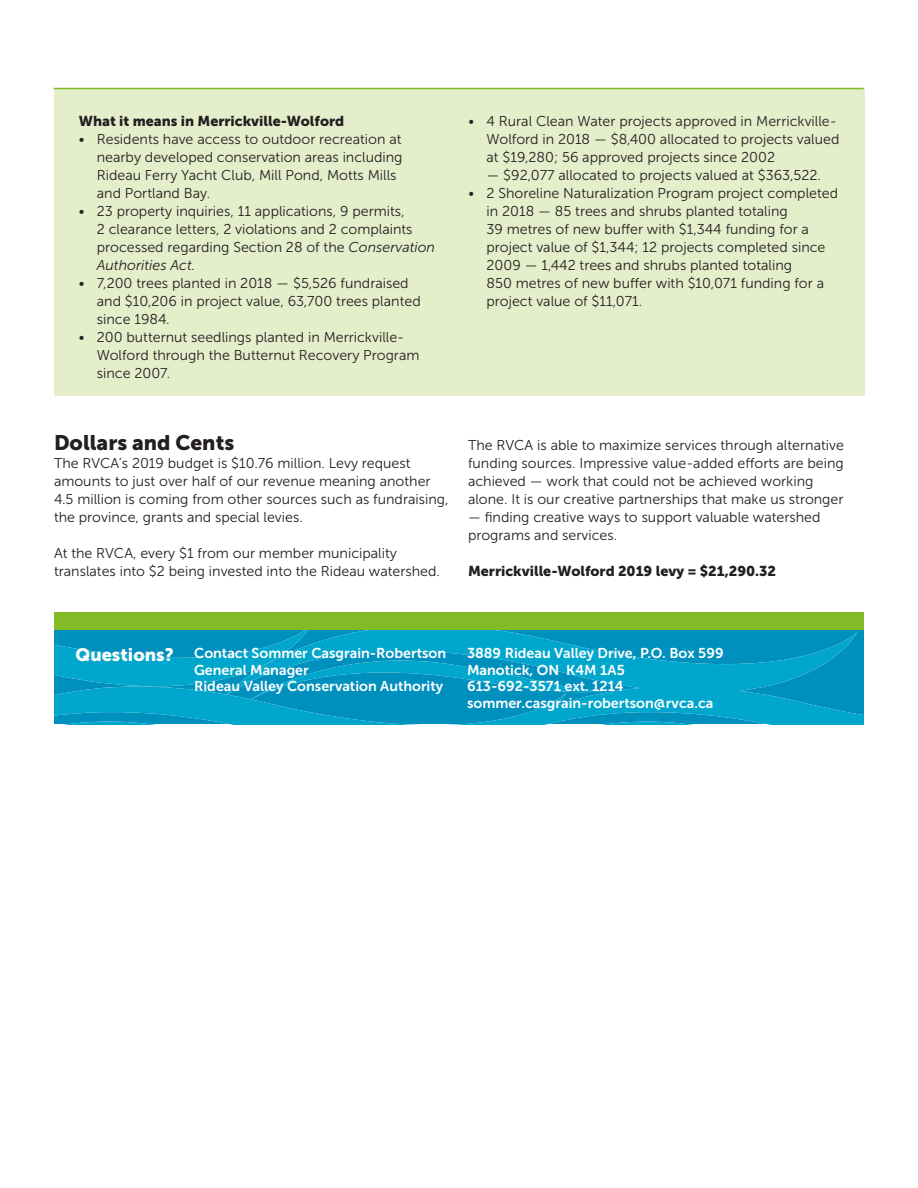
<style>
.page{position:relative;width:918px;height:1188px;background:#fff}
.page>*{position:absolute;margin:0;border:0;box-sizing:border-box;transform-origin:0 0}
.Titles{font:21px "Museo Sans 900";color:#231f20}
.t1{font:18px "Museo Sans 900";color:#fff}
.indents{font:14.25px/18px "Museo Sans 300";color:#231f20}
.t2{font:14.25px/16.5px "Museo Sans 700";color:#fff}
.t3{font:14.25px "Museo Sans 900";color:#231f20}
.s1{font-style:italic}
</style>
<div class="page">
<div style="left:54px;top:90px;width:810px;height:306px;background:#e5eecb"></div>
<svg style="left:54px;top:630px;width:810px;height:63px;background:#029bc4"></svg>
<svg style="left:54px;top:693px;width:810px;height:31px;background:#019cc5"></svg>
<svg style="left:54px;top:630px;width:257px;height:56px;background:#029bc4"></svg>
<div style="left:54px;top:612px;width:810px;height:18px;background:#82bb27"></div>
<hr style="left:54px;top:88px;width:810px;height:1px;background:#82bb27">
<p class="t3" style="left:79px;top:113px;width:267px">What it means in Merrickville-Wolford</p>
<p class="indents" style="left:97px;top:130px;width:307px;text-indent:-18px">• Residents have access to outdoor recreation at nearby developed conservation areas including Rideau Ferry Yacht Club, Mill Pond, Motts Mills and Portland Bay.</p>
<p class="indents" style="left:97px;top:202px;width:340px;text-indent:-18px">• 23 property inquiries, 11 applications, 9 permits,<br>2 clearance letters, 2 violations and 2 complaints processed regarding Section 28 of the <span class="s1">Conservation Authorities Act.</span></p>
<p class="indents" style="left:97px;top:274px;width:325px;text-indent:-18px">• 7,200 trees planted in 2018 — $5,526 fundraised and $10,206 in project value, 63,700 trees planted since 1984.</p>
<p class="indents" style="left:97px;top:328px;width:324px;text-indent:-18px">• 200 butternut seedlings planted in Merrickville-<br>Wolford through the Butternut Recovery Program since 2007.</p>
<p class="indents" style="left:487px;top:112px;width:354px;text-indent:-18px">• 4 Rural Clean Water projects approved in Merrickville-<br>Wolford in 2018 — $8,400 allocated to projects valued at $19,280; 56 approved projects since 2002</p>
<p class="indents" style="left:487px;top:166px;width:336px">— $92,077 allocated to projects valued at $363,522.</p>
<p class="indents" style="left:487px;top:184px;width:353px;text-indent:-18px">• 2 Shoreline Naturalization Program project completed in 2018 — 85 trees and shrubs planted totaling<br>39 metres of new buffer with $1,344 funding for a project value of $1,344; 12 projects completed since 2009 — 1,442 trees and shrubs planted totaling<br>850 metres of new buffer with $10,071 funding for a project value of $11,071.</p>
<p class="Titles" style="left:54px;top:431px;width:182px">Dollars and Cents</p>
<p class="indents" style="left:54px;top:454px;width:396px">The RVCA’s 2019 budget is $10.76 million. Levy request amounts to just over half of our revenue meaning another 4.5 million is coming from other sources such as fundraising, the province, grants and special levies.</p>
<p class="indents" style="left:54px;top:544px;width:388px">At the RVCA, every $1 from our member municipality translates into $2 being invested into the Rideau watershed.</p>
<p class="indents" style="left:468px;top:436px;width:377px">The RVCA is able to maximize services through alternative funding sources. Impressive value-added efforts are being achieved — work that could not be achieved working alone. It is our creative partnerships that make us stronger</p>
<p class="indents" style="left:468px;top:508px;width:354px">— finding creative ways to support valuable watershed programs and services.</p>
<p class="t3" style="left:468px;top:563px;width:310px">Merrickville-Wolford 2019 levy = $21,290.32</p>
<p class="t1" style="left:76px;top:644px;width:100px">Questions?</p>
<p class="t2" style="left:194px;top:645px;width:254px">Contact Sommer Casgrain-Robertson</p>
<p class="t2" style="left:194px;top:661px;width:116px">General Manager</p>
<p class="t2" style="left:194px;top:678px;width:251px">Rideau Valley Conservation Authority</p>
<p class="t2" style="left:467px;top:645px;width:258px">3889 Rideau Valley Drive, P.O. Box 599<br>Manotick, ON K4M 1A5</p>
<p class="t2" style="left:467px;top:678px;width:158px">613-692-3571 ext. 1214</p>
<p class="t2" style="left:467px;top:694px;width:248px">sommer.casgrain-robertson@rvca.ca</p>
</div>
